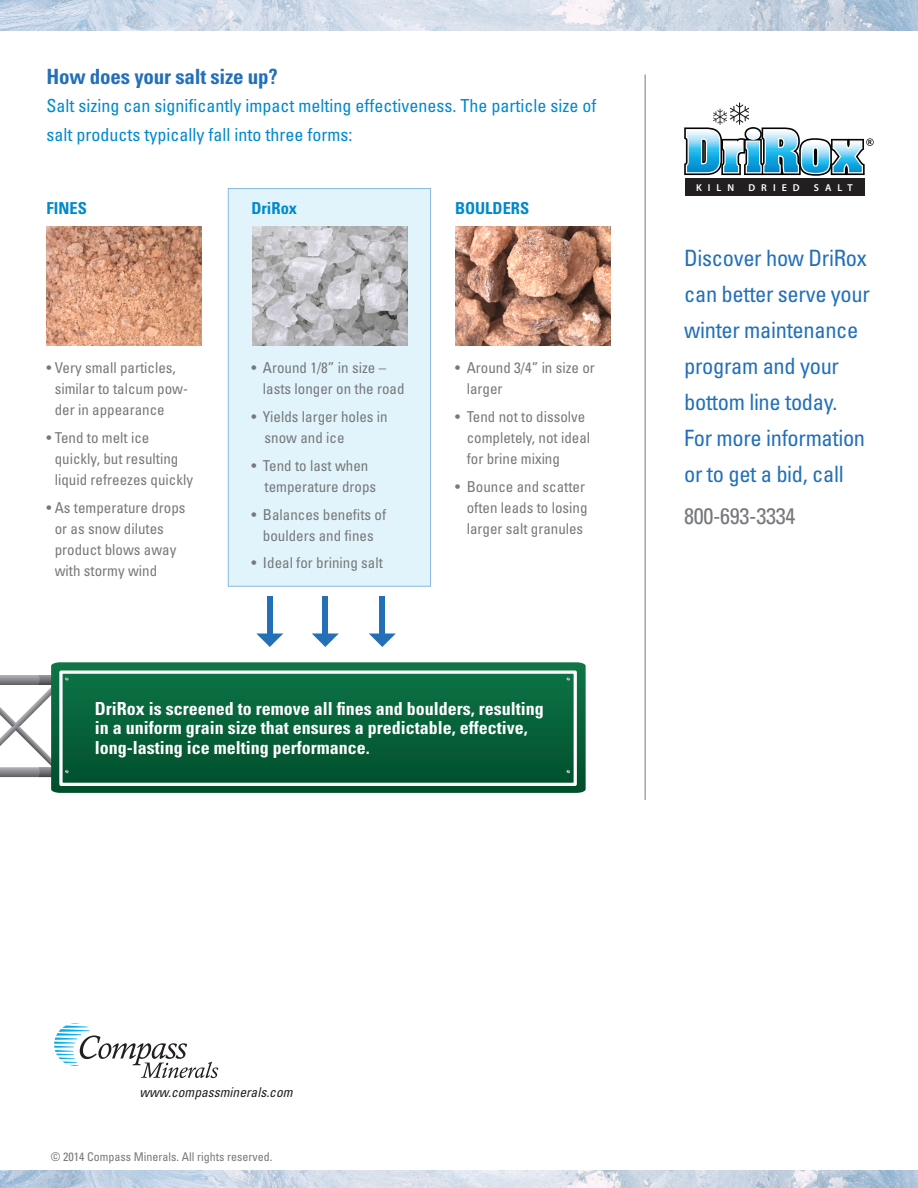
<style>
.page{position:relative;width:918px;height:1188px;background:#fff}
.page>*{position:absolute;margin:0;border:0;box-sizing:border-box;transform-origin:0 0}
.t1{font:condensed 22.5px/36px "Univers LT Std";letter-spacing:-.015em;color:#2370b9}
.t2{font:condensed 22.5px "Univers LT Std";letter-spacing:-.015em;color:#76787b}
.t3{font:700 condensed 21px "Univers LT Std";letter-spacing:-.01em;color:#2370b9}
.t4{font:700 condensed 18px/19.5px "Univers LT Std";color:#fff}
.t5{font:condensed 18px/28.5px "Univers LT Std";color:#0089cd}
.t6{font:700 condensed 16.5px "Univers LT Std";color:#0089cd}
.Body_Text{font:condensed 15px/21px "Univers LT Std";color:#76787b}
.t7{font:italic condensed 13.5px "Univers LT Std";color:#231f20}
.t8{font:condensed 12px "Univers LT Std";color:#76787b}
.t9{font:600 10.05px "Myriad Pro";letter-spacing:.6em;color:#fff}
</style>
<div class="page">
<div style="left:228px;top:188px;width:203px;height:399px;background:#e1f4fb;border:1px solid #88b8e2"></div>
<hr style="left:645px;top:75px;width:1px;height:725px;background:#76787b">
<img style="left:0;top:0;width:918px;height:30px">
<svg style="left:54px;top:1023px;width:164px;height:55px"></svg>
<img style="left:0;top:1171px;width:918px;height:17px">
<div style="left:685px;top:179px;width:180px;height:17px;background:#231f20"></div>
<svg style="left:684px;top:103px;width:190px;height:76px"></svg>
<div style="left:267px;top:596px;width:6px;height:45px;background:#2370b9"></div>
<svg style="left:257px;top:634px;width:26px;height:13px"></svg>
<div style="left:322px;top:596px;width:6px;height:45px;background:#2370b9"></div>
<svg style="left:312px;top:634px;width:27px;height:13px"></svg>
<div style="left:379px;top:596px;width:6px;height:45px;background:#2370b9"></div>
<svg style="left:369px;top:634px;width:27px;height:13px"></svg>
<svg style="left:51px;top:662px;width:535px;height:131px;background:#09633b"></svg>
<div style="left:59px;top:671px;width:518px;height:115px;border:3px solid #fff"></div>
<svg style="left:0;top:675px;width:221px;height:102px"></svg>
<svg style="left:566px;top:677px;width:4px;height:4px"></svg>
<svg style="left:566px;top:770px;width:4px;height:4px"></svg>
<img style="left:253px;top:227px;width:154px;height:119px">
<img style="left:455px;top:227px;width:156px;height:119px">
<img style="left:46px;top:227px;width:155px;height:119px">
<p class="t3" style="left:46px;top:63px;width:233px">How does your salt size up?</p>
<p class="t5" style="left:46px;top:91px;width:551px">Salt sizing can significantly impact melting effectiveness. The particle size of salt products typically fall into three forms:</p>
<p class="t6" style="left:46px;top:198px;width:42px">FINES</p>
<p class="t6" style="left:251px;top:198px;width:47px">DriRox</p>
<p class="t6" style="left:455px;top:198px;width:76px">BOULDERS</p>
<p class="Body_Text" style="left:55px;top:357px;width:135px;text-indent:-8px">• Very small particles, similar to talcum pow&shy;der in appearance</p>
<p class="Body_Text" style="left:55px;top:427px;width:140px;text-indent:-8px">• Tend to melt ice quickly, but resulting liquid refreezes quickly</p>
<p class="Body_Text" style="left:55px;top:497px;width:132px;text-indent:-8px">• As temperature drops or as snow dilutes product blows away with stormy wind</p>
<p class="Body_Text" style="left:263px;top:357px;width:143px;text-indent:-12px">• Around 1/8” in size – lasts longer on the road</p>
<p class="Body_Text" style="left:265px;top:406px;width:125px;text-indent:-13px">• Yields larger holes in snow and ice</p>
<p class="Body_Text" style="left:265px;top:455px;width:113px;text-indent:-13px">• Tend to last when temperature drops</p>
<p class="Body_Text" style="left:251px;top:504px;width:136px;text-align:center">• Balances benefits of boulders and fines</p>
<p class="Body_Text" style="left:251px;top:552px;width:133px">• Ideal for brining salt</p>
<p class="Body_Text" style="left:467px;top:357px;width:130px;text-indent:-12px">• Around 3/4” in size or larger</p>
<p class="Body_Text" style="left:467px;top:406px;width:125px;text-indent:-12px">• Tend not to dissolve completely, not ideal for brine mixing</p>
<p class="Body_Text" style="left:467px;top:476px;width:122px;text-indent:-12px">• Bounce and scatter often leads to losing larger salt granules</p>
<p class="t4" style="left:95px;top:698px;width:450px">DriRox is screened to remove all fines and boulders, resulting in a uniform grain size that ensures a predictable, effective, long-lasting ice melting performance.</p>
<p class="t9" style="left:696px;top:182px;width:40px">KILN</p>
<p class="t9" style="left:748px;top:182px;width:53px">DRIED</p>
<p class="t9" style="left:814px;top:182px;width:40px">SALT</p>
<p class="t1" style="left:684px;top:239px;width:187px">Discover how DriRox can better serve your winter maintenance program and your bottom line today.<br>For more information or to get a bid, call</p>
<p class="t2" style="left:684px;top:502px;width:113px">800-693-3334</p>
<p class="t7" style="left:139px;top:1084px;width:155px">www.compassminerals.com</p>
<p class="t8" style="left:51px;top:1149px;width:223px">© 2014 Compass Minerals. All rights reserved.</p>
</div>
